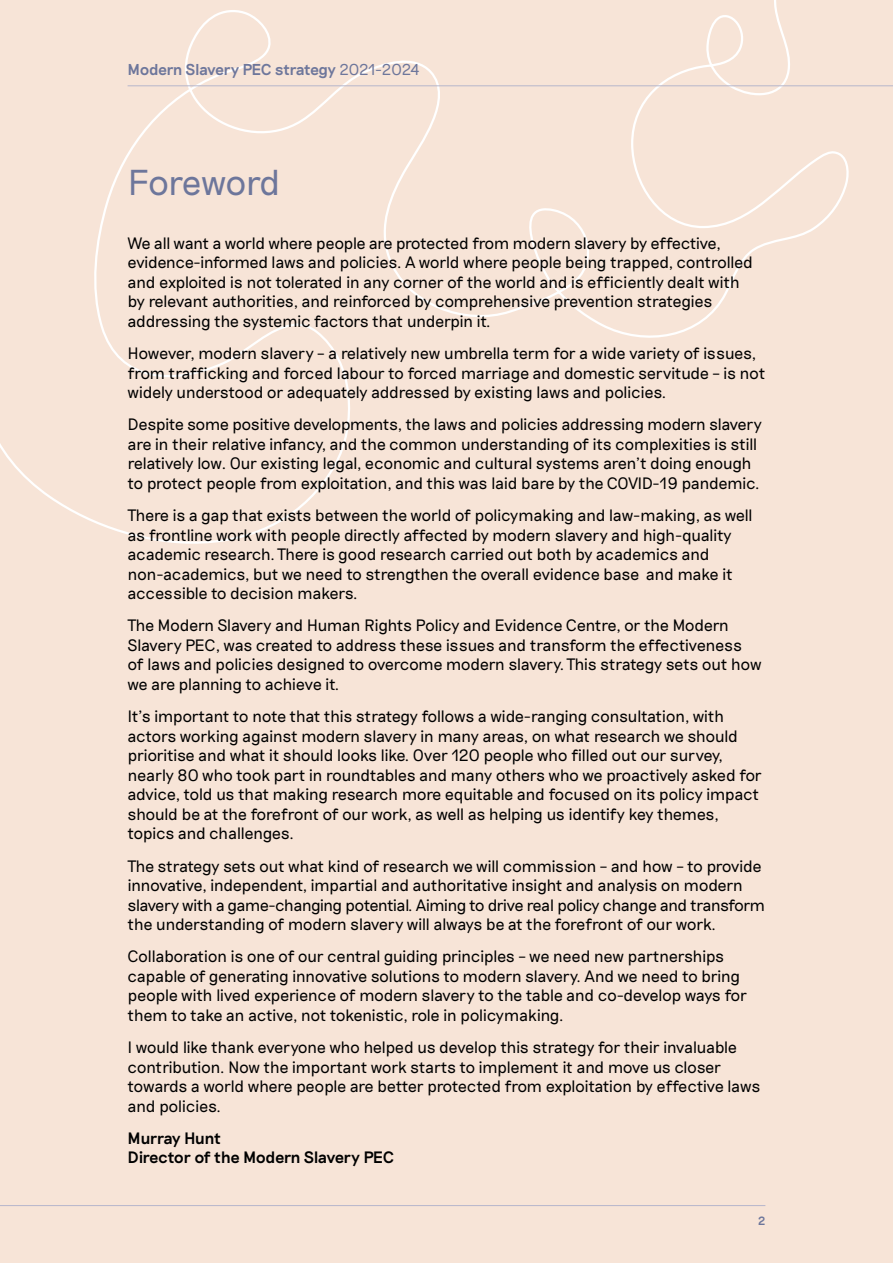
<style>
.page{position:relative;width:893px;height:1263px;background:#f7e4d7}
.page>*{position:absolute;margin:0;border:0;box-sizing:border-box;transform-origin:0 0}
.t1{font:300 36px "Riposte";letter-spacing:-.045em;color:#6d769b}
.t2{font:300 16.5px/19.5px "Riposte";letter-spacing:-.04em;color:#000}
.t3{font:500 16.5px/19.5px "Riposte";letter-spacing:-.04em;color:#000}
.t4{font:500 15.75px "Riposte";letter-spacing:-.035em;color:#6d769b}
.t5{font:500 12px "Riposte";color:#6d769b}
.s1{font-weight:300}
</style>
<div class="page">
<svg style="left:0;top:0;width:855px;height:544px"></svg>
<hr style="left:128px;top:85px;width:765px;height:1px;background:#b6b6cb">
<hr style="left:0;top:1205px;width:765px;height:1px;background:#b6b6cb">
<p class="t4" style="left:128px;top:60px;width:294px">Modern Slavery PEC strategy <span class="s1">2021-2024</span></p>
<h1 class="t1" style="left:128px;top:162px;width:155px">Foreword</h1>
<p class="t2" style="left:128px;top:234px;width:627px">We all want a world where people are protected from modern slavery by effective, evidence-informed laws and policies. A world where people being trapped, controlled and exploited is not tolerated in any corner of the world and is efficiently dealt with by relevant authorities, and reinforced by comprehensive prevention strategies addressing the systemic factors that underpin it.</p>
<p class="t2" style="left:128px;top:344px;width:639px">However, modern slavery – a relatively new umbrella term for a wide variety of issues, from trafficking and forced labour to forced marriage and domestic servitude – is not widely understood or adequately addressed by existing laws and policies.</p>
<p class="t2" style="left:128px;top:415px;width:636px">Despite some positive developments, the laws and policies addressing modern slavery are in their relative infancy, and the common understanding of its complexities is still relatively low. Our existing legal, economic and cultural systems aren’t doing enough to protect people from exploitation, and this was laid bare by the COVID-19 pandemic.</p>
<p class="t2" style="left:128px;top:506px;width:627px">There is a gap that exists between the world of policymaking and law-making, as well as frontline work with people directly affected by modern slavery and high-quality academic research. There is good research carried out both by academics and non-academics, but we need to strengthen the overall evidence base and make it accessible to decision makers.</p>
<p class="t2" style="left:128px;top:616px;width:636px">The Modern Slavery and Human Rights Policy and Evidence Centre, or the Modern Slavery PEC, was created to address these issues and transform the effectiveness of laws and policies designed to overcome modern slavery. This strategy sets out how we are planning to achieve it.</p>
<p class="t2" style="left:128px;top:707px;width:636px">It’s important to note that this strategy follows a wide-ranging consultation, with actors working against modern slavery in many areas, on what research we should prioritise and what it should looks like. Over 120 people who filled out our survey, nearly 80 who took part in roundtables and many others who we proactively asked for advice, told us that making research more equitable and focused on its policy impact should be at the forefront of our work, as well as helping us identify key themes, topics and challenges.</p>
<p class="t2" style="left:128px;top:856px;width:639px">The strategy sets out what kind of research we will commission – and how – to provide innovative, independent, impartial and authoritative insight and analysis on modern slavery with a game-changing potential. Aiming to drive real policy change and transform the understanding of modern slavery will always be at the forefront of our work.</p>
<p class="t2" style="left:128px;top:947px;width:621px">Collaboration is one of our central guiding principles – we need new partnerships capable of generating innovative solutions to modern slavery. And we need to bring people with lived experience of modern slavery to the table and co-develop ways for them to take an active, not tokenistic, role in policymaking.</p>
<p class="t2" style="left:128px;top:1038px;width:634px">I would like thank everyone who helped us develop this strategy for their invaluable contribution. Now the important work starts to implement it and move us closer towards a world where people are better protected from exploitation by effective laws and policies.</p>
<p class="t3" style="left:128px;top:1129px;width:268px">Murray Hunt<br>Director of the Modern Slavery PEC</p>
<p class="t5" style="left:758px;top:1213px;width:9px">2</p>
</div>
